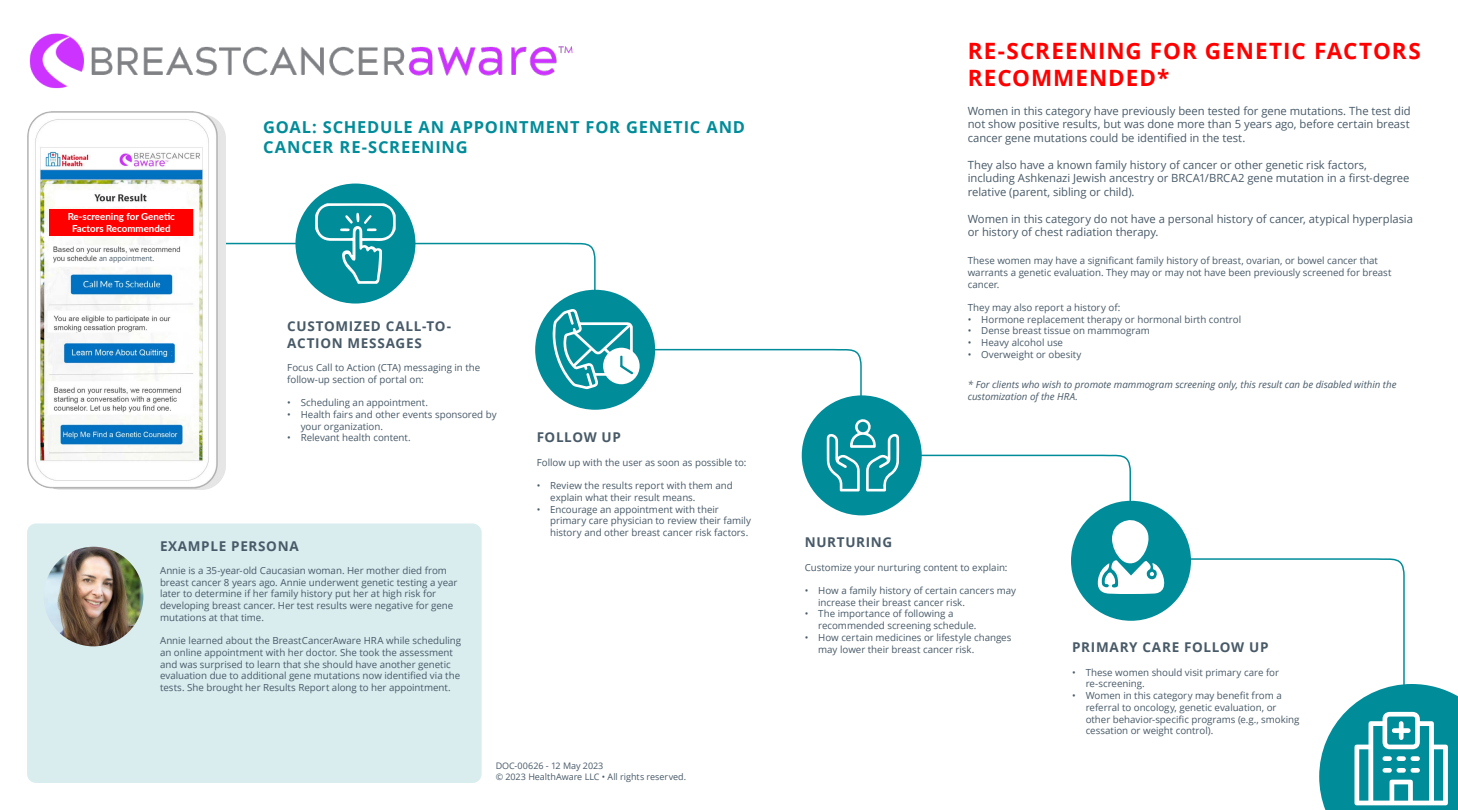
<style>
.page{position:relative;width:1458px;height:810px;background:#fff}
.page>*{position:absolute;margin:0;border:0;box-sizing:border-box;transform-origin:0 0}
.t1{font:700 22.5px "Open Sans";letter-spacing:.04em;color:#f00}
.t2{font:700 16.5px/19.8px "Open Sans";letter-spacing:.045em;color:#008c99}
.t3{font:700 13.5px/16.2px "Open Sans";letter-spacing:.05em;color:#485a67}
.t4{font:11.25px/13.5px "Open Sans";letter-spacing:-.005em;color:#485a67}
.t5{font:9.75px/11.7px "Open Sans";letter-spacing:-.005em;color:#485a67}
.t6{font:italic 9.75px/11.7px "Open Sans";letter-spacing:-.005em;color:#485a67}
.t7{font:700 9.75px "Lato";color:#fff}
.t8{font:9px "Open Sans";letter-spacing:-.005em;color:#485a67}
.t9{font:7.5px "Open Sans";color:#485a67;scale:.95 1}
</style>
<div class="page">
<svg style="left:1139px;top:558px;width:266px;height:126px"></svg>
<img style="left:29px;top:33px;width:544px;height:56px">
<div style="left:27px;top:523px;width:455px;height:260px;background:#d9edef;border-radius:9px"></div>
<div style="left:1071px;top:501px;width:120px;height:120px;background:#008c99;border-radius:50%"></div>
<div style="left:295px;top:184px;width:120px;height:120px;background:#008c99;border-radius:50%"></div>
<svg style="left:206px;top:203px;width:961px;height:391px"></svg>
<svg style="left:1319px;top:684px;width:139px;height:126px"></svg>
<img style="left:44px;top:547px;width:99px;height:99px;border-radius:50px">
<img style="left:28px;top:111px;width:198px;height:378px">
<div style="left:49px;top:209px;width:144px;height:27px;background:#f00"></div>
<div style="left:99px;top:255px;width:80px;height:10px;background:#fff"></div>
<p class="t7" style="left:68px;top:210px;width:109px">Re-screening for Genetic</p>
<p class="t7" style="left:72px;top:221px;width:100px">Factors Recommended</p>
<p class="t9" style="left:99px;top:253px;width:60px">an appointment.</p>
<p class="t2" style="left:263px;top:117px;width:483px">GOAL: SCHEDULE AN APPOINTMENT FOR GENETIC AND<br>CANCER RE-SCREENING</p>
<p class="t3" style="left:287px;top:318px;width:165px">CUSTOMIZED CALL-TO-<br>ACTION MESSAGES</p>
<p class="t5" style="left:287px;top:361px;width:195px">Focus Call to Action (CTA) messaging in the follow-up section of portal on:</p>
<p class="t5" style="left:287px;top:397px;width:142px">• Scheduling an appointment.</p>
<p class="t5" style="left:301px;top:408px;width:197px;text-indent:-14px">• Health fairs and other events sponsored by your organization.</p>
<p class="t5" style="left:287px;top:432px;width:125px">• Relevant health content.</p>
<p class="t3" style="left:537px;top:429px;width:86px">FOLLOW UP</p>
<p class="t5" style="left:537px;top:456px;width:211px">Follow up with the user as soon as possible to:</p>
<p class="t5" style="left:550px;top:480px;width:184px;text-indent:-14px">• Review the results report with them and explain what their result means.</p>
<p class="t5" style="left:550px;top:503px;width:202px;text-indent:-14px">• Encourage an appointment with their primary care physician to review their family history and other breast cancer risk factors.</p>
<p class="t3" style="left:160px;top:538px;width:140px">EXAMPLE PERSONA</p>
<p class="t5" style="left:160px;top:564px;width:299px">Annie is a 35-year-old Caucasian woman. Her mother died from breast cancer 8 years ago. Annie underwent genetic testing a year later to determine if her family history put her at high risk for developing breast cancer. Her test results were negative for gene mutations at that time.</p>
<p class="t5" style="left:160px;top:634px;width:303px">Annie learned about the BreastCancerAware HRA while scheduling an online appointment with her doctor. She took the assessment and was surprised to learn that she should have another genetic evaluation due to additional gene mutations now identified via the tests. She brought her Results Report along to her appointment.</p>
<p class="t8" style="left:496px;top:760px;width:109px">DOC-00626 - 12 May 2023</p>
<p class="t8" style="left:496px;top:771px;width:192px">© 2023 HealthAware LLC • All rights reserved.</p>
<p class="t1" style="left:968px;top:35px;width:455px">RE-SCREENING FOR GENETIC FACTORS</p>
<p class="t1" style="left:968px;top:62px;width:203px">RECOMMENDED*</p>
<p class="t4" style="left:968px;top:103px;width:444px;text-align:justify">Women in this category have previously been tested for gene mutations. The test did not show positive results, but was done more than 5 years ago, before certain breast cancer gene mutations could be identified in the test.</p>
<p class="t4" style="left:968px;top:157px;width:443px">They also have a known family history of cancer or other genetic risk factors, including Ashkenazi Jewish ancestry or BRCA1/BRCA2 gene mutation in a first-degree relative (parent, sibling or child).</p>
<p class="t4" style="left:968px;top:211px;width:447px">Women in this category do not have a personal history of cancer, atypical hyperplasia or history of chest radiation therapy.</p>
<p class="t5" style="left:968px;top:255px;width:425px">These women may have a significant family history of breast, ovarian, or bowel cancer that warrants a genetic evaluation. They may or may not have been previously screened for breast cancer.</p>
<p class="t5" style="left:968px;top:301px;width:154px">They may also report a history of:</p>
<p class="t5" style="left:968px;top:313px;width:275px">• Hormone replacement therapy or hormonal birth control</p>
<p class="t5" style="left:968px;top:325px;width:184px">• Dense breast tissue on mammogram</p>
<p class="t5" style="left:968px;top:336px;width:97px">• Heavy alcohol use</p>
<p class="t5" style="left:968px;top:348px;width:115px">• Overweight or obesity</p>
<p class="t6" style="left:968px;top:378px;width:430px">* For clients who wish to promote mammogram screening only, this result can be disabled within the customization of the HRA.</p>
<p class="t3" style="left:805px;top:534px;width:89px">NURTURING</p>
<p class="t5" style="left:805px;top:561px;width:204px">Customize your nurturing content to explain:</p>
<p class="t5" style="left:818px;top:584px;width:199px;text-indent:-14px">• How a family history of certain cancers may increase their breast cancer risk.</p>
<p class="t5" style="left:818px;top:608px;width:160px;text-indent:-14px">• The importance of following a recommended screening schedule.</p>
<p class="t5" style="left:818px;top:631px;width:195px;text-indent:-14px">• How certain medicines or lifestyle changes may lower their breast cancer risk.</p>
<p class="t3" style="left:1072px;top:639px;width:198px">PRIMARY CARE FOLLOW UP</p>
<p class="t5" style="left:1086px;top:666px;width:195px;text-indent:-14px">• These women should visit primary care for re-screening.</p>
<p class="t5" style="left:1086px;top:689px;width:215px;text-indent:-14px">• Women in this category may benefit from a referral to oncology, genetic evaluation, or other behavior-specific programs (e.g., smoking cessation or weight control).</p>
</div>
